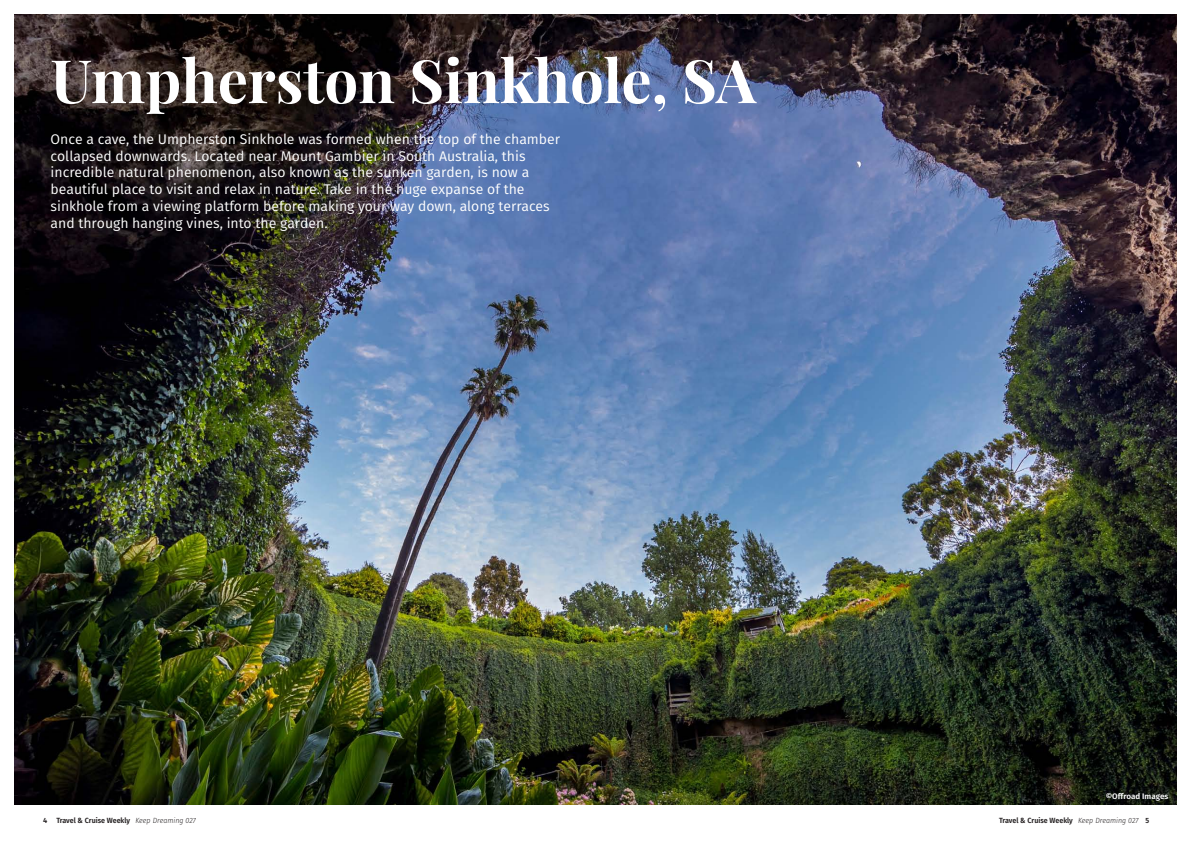
<style>
.page{position:relative;width:1191px;height:842px;background:#fff}
.page>*{position:absolute;margin:0;border:0;box-sizing:border-box;transform-origin:0 0}
.TCW_title{font:700 60px "Playfair Display";color:#fff}
.TCW_body{font:14px/16.8px "Fira Sans";color:#fff}
.TCW_caption{font:600 8px "Fira Sans";color:#fff}
.t1{font:600 7.5px "Fira Sans";color:#231f20}
.t2{font:600 7.5px "Fira Sans";color:#231f20;scale:.95 1}
.s1{font-weight:300;font-style:italic}
</style>
<div class="page">
<img style="left:14px;top:14px;width:1162px;height:790px">
<p class="TCW_title" style="left:51px;top:33px;width:707px">Umpherston Sinkhole, SA</p>
<p class="TCW_body" style="left:51px;top:130px;width:511px">Once a cave, the Umpherston Sinkhole was formed when the top of the chamber collapsed downwards. Located near Mount Gambier in South Australia, this incredible natural phenomenon, also known as the sunken garden, is now a beautiful place to visit and relax in nature. Take in the huge expanse of the sinkhole from a viewing platform before making your way down, along terraces and through hanging vines, into the garden.</p>
<p class="TCW_caption" style="left:1124px;top:788px;width:47px">Photo credit</p>
<p class="TCW_caption" style="left:1105px;top:790px;width:64px">©Offroad Images</p>
<p class="t1" style="left:43px;top:814px;width:154px">4 Travel &amp; Cruise Weekly <span class="s1">Keep Dreaming 027</span></p>
<p class="t2" style="left:999px;top:814px;width:159px">Travel &amp; Cruise Weekly <span class="s1">Keep Dreaming 027</span> 5</p>
</div>
